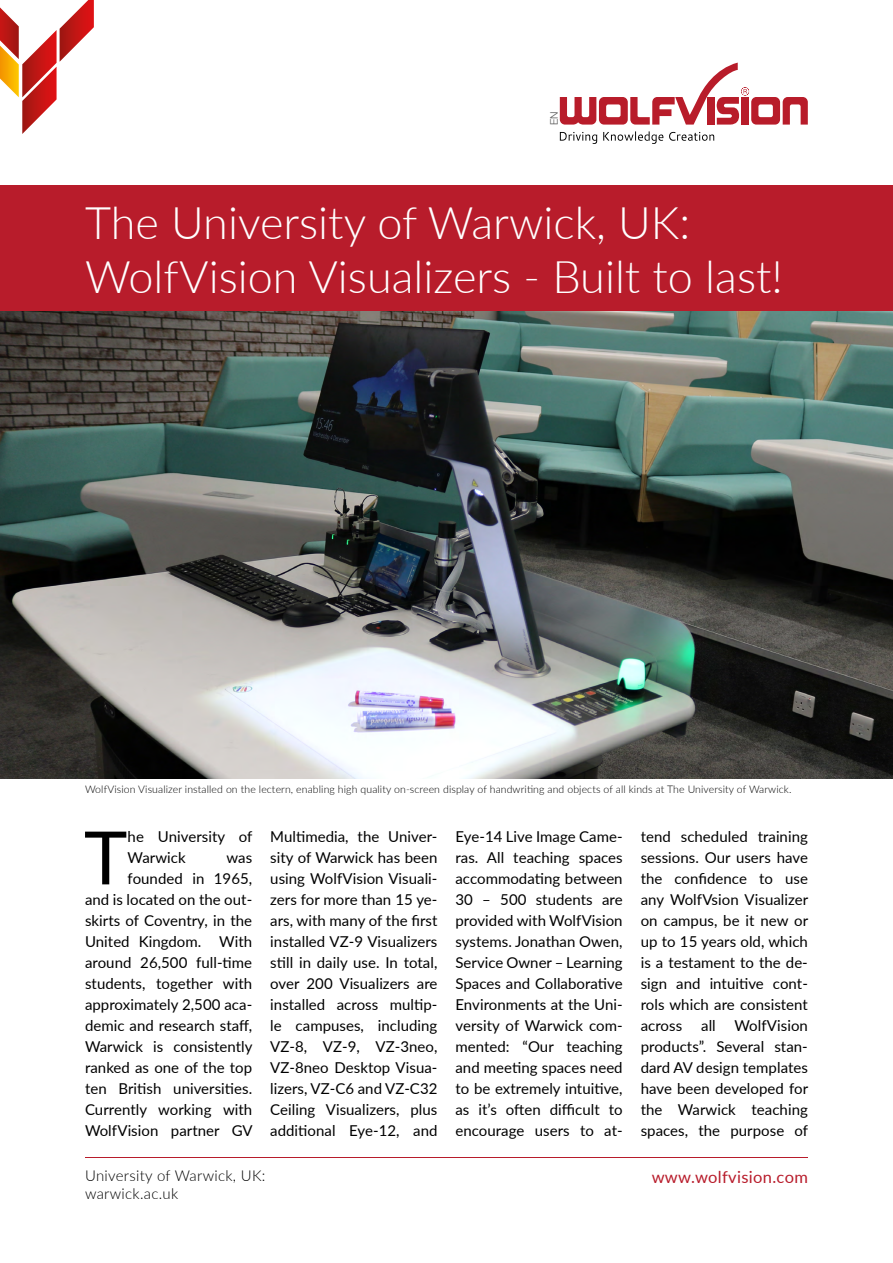
<style>
.page{position:relative;width:893px;height:1263px;background:#fff}
.page>*{position:absolute;margin:0;border:0;box-sizing:border-box;transform-origin:0 0}
.t1{font:73.65px "Lato";color:#000}
.t2{font:300 45px/54px "Lato";color:#fff}
.t3{font:16.5px "Lato";letter-spacing:.02em;color:#b81c2b}
.t4{font:15px/21px "Lato";letter-spacing:.005em;color:#000;text-align:justify}
.t5{font:300 15px/18px "Lato";letter-spacing:.02em;color:#000}
.t6{font:300 10.5px "Lato";letter-spacing:.01em;color:#000}
.t7{font:300 10.5px "Helvetica Neue LT Pro";color:#565656}
</style>
<div class="page">
<div style="left:0;top:185px;width:893px;height:126px;background:#b81c2b"></div>
<hr style="left:85px;top:1157px;width:723px;height:1px;background:#b81c2b">
<svg style="left:560px;top:131px;width:154px;height:13px"></svg>
<svg style="left:560px;top:63px;width:248px;height:62px"></svg>
<svg style="left:0;top:0;width:94px;height:134px"></svg>
<img style="left:0;top:311px;width:893px;height:467px">
<p class="t7" style="left:548px;top:125px;width:15px;rotate:-90deg">EN</p>
<h2 class="t2" style="left:85px;top:195px;width:699px">The University of Warwick, UK:<br>WolfVision Visualizers - Built to last!</h2>
<p class="t6" style="left:85px;top:782px;width:708px">WolfVision Visualizer installed on the lectern, enabling high quality on-screen display of handwriting and objects of all kinds at The University of Warwick.</p>
<h1 class="t1" style="left:84px;top:805px;width:45px">T</h1>
<p class="t4" style="left:128px;top:826px;width:126px">he University of<br>Warwick</p>
<p class="t4" style="left:85px;top:847px;width:169px;text-align:right">was<br>founded in 1965,<br>and is located on the out&shy;skirts of Coventry, in the<br>United Kingdom. With around 26,500 full-time students, together with approximately 2,500 aca&shy;demic and research staff,<br>Warwick is consistently ranked as one of the top ten British universities.<br>Currently working with<br>WolfVision partner GV</p>
<p class="t4" style="left:270px;top:826px;width:169px">Multimedia, the Univer&shy;sity of Warwick has been using WolfVision Visuali&shy;zers for more than 15 ye&shy;ars, with many of the first installed VZ-9 Visualizers still in daily use. In total, over 200 Visualizers are installed across multip&shy;le campuses, including VZ-8, VZ-9, VZ-3neo, VZ-8neo Desktop Visua&shy;lizers, VZ-C6 and VZ-C32<br>Ceiling Visualizers, plus additional Eye-12, and</p>
<p class="t4" style="left:455px;top:826px;width:169px">Eye-14 Live Image Came&shy;ras. All teaching spaces accommodating between 30 – 500 students are provided with WolfVision systems. Jonathan Owen, Service Owner – Learning Spaces and Collaborative Environments at the Uni&shy;versity of Warwick com&shy;mented: “Our teaching and meeting spaces need to be extremely intuitive, as it’s often difficult to encourage users to at-</p>
<p class="t4" style="left:641px;top:826px;width:169px">tend scheduled training sessions. Our users have the confidence to use any WolfVsion Visualizer on campus, be it new or up to 15 years old, which is a testament to the de&shy;sign and intuitive cont&shy;rols which are consistent across</p>
<p class="t4" style="left:641px;top:1015px;width:169px;text-indent:94px">WolfVision products”. Several stan&shy;dard AV design templates have been developed for the Warwick teaching spaces, the purpose of</p>
<p class="t4" style="left:701px;top:1015px;width:16px">all</p>
<p class="t5" style="left:85px;top:1166px;width:182px">University of Warwick, UK: warwick.ac.uk</p>
<p class="t3" style="left:652px;top:1165px;width:158px">www.wolfvision.com</p>
</div>
